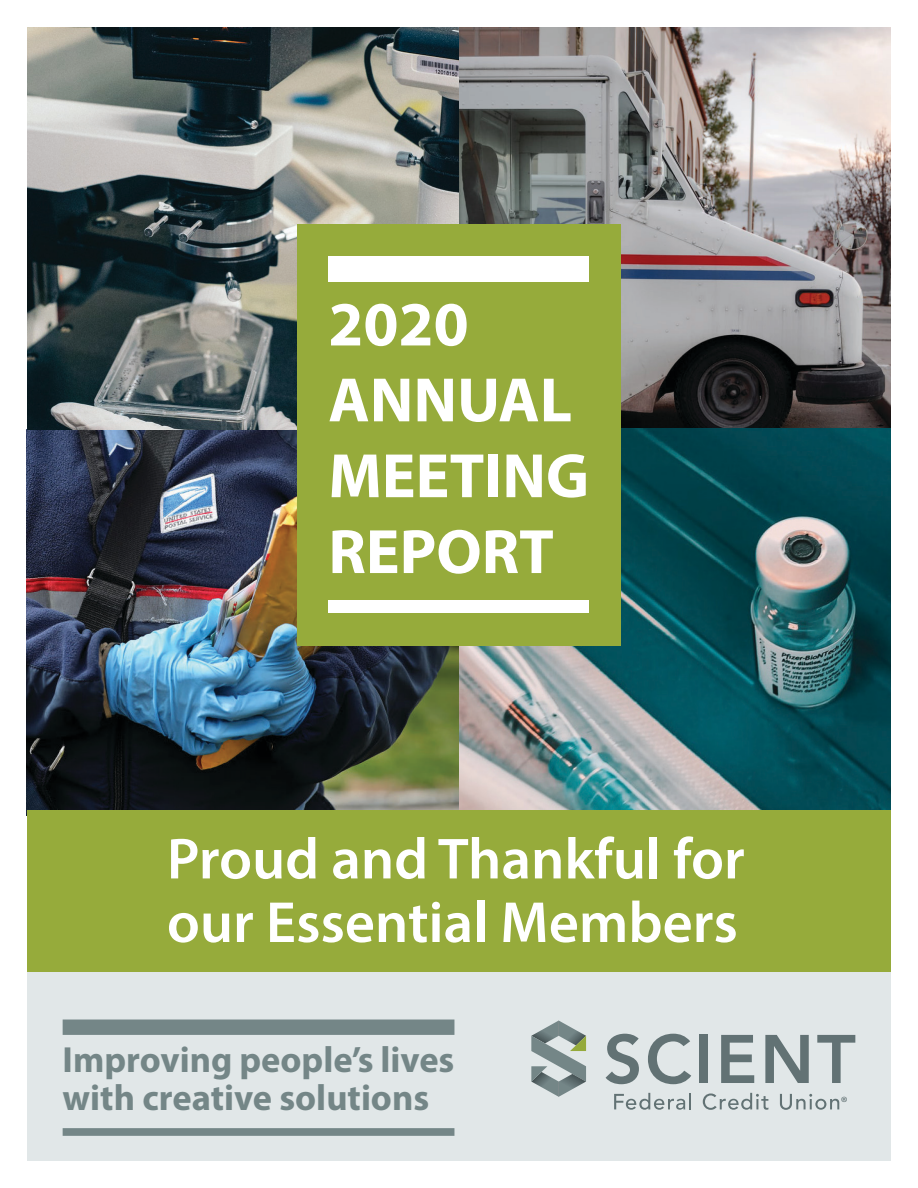
<style>
.page{position:relative;width:918px;height:1188px;background:#fff}
.page>*{position:absolute;margin:0;border:0;box-sizing:border-box;transform-origin:0 0}
.t1{font:700 63.15px/75.9px "Myriad Pro";color:#fff}
.t2{font:600 58.35px/63.6px "Myriad Pro";color:#fff}
.t3{font:700 36.45px/38px "Myriad Pro";color:#748687}
.t4{font:16.5px "Myriad Pro";color:#627274}
</style>
<div class="page">
<img style="left:27px;top:27px;width:432px;height:783px">
<img style="left:459px;top:27px;width:432px;height:402px">
<img style="left:459px;top:429px;width:432px;height:381px">
<div style="left:27px;top:972px;width:864px;height:189px;background:#e1e7e8"></div>
<svg style="left:531px;top:1021px;width:55px;height:76px"></svg>
<svg style="left:606px;top:1034px;width:33px;height:50px"></svg>
<svg style="left:648px;top:1034px;width:43px;height:50px"></svg>
<div style="left:699px;top:1035px;width:9px;height:48px;background:#627274"></div>
<svg style="left:721px;top:1035px;width:33px;height:48px"></svg>
<svg style="left:765px;top:1035px;width:44px;height:48px"></svg>
<svg style="left:817px;top:1035px;width:38px;height:48px"></svg>
<svg style="left:614px;top:1093px;width:77px;height:17px"></svg>
<svg style="left:703px;top:1093px;width:65px;height:17px"></svg>
<svg style="left:780px;top:1094px;width:59px;height:16px"></svg>
<div style="left:63px;top:1020px;width:391px;height:15px;background:#748687"></div>
<div style="left:63px;top:1128px;width:391px;height:8px;background:#748687"></div>
<div style="left:27px;top:810px;width:864px;height:162px;background:#96ab3b"></div>
<div style="left:297px;top:224px;width:324px;height:422px;background:#96ab3b"></div>
<div style="left:328px;top:256px;width:261px;height:26px;background:#fff"></div>
<div style="left:328px;top:600px;width:261px;height:13px;background:#fff"></div>
<p class="t1" style="left:328px;top:284px;width:142px">2020</p>
<p class="t1" style="left:328px;top:360px;width:262px">ANNUAL<br>MEETING</p>
<p class="t1" style="left:328px;top:512px;width:227px">REPORT</p>
<p class="t2" style="left:167px;top:826px;width:579px">Proud and Thankful for our Essential Members</p>
<p class="t3" style="left:63px;top:1039px;width:393px">Improving people’s lives with creative solutions</p>
<p class="t4" style="left:841px;top:1093px;width:8px">®</p>
</div>
